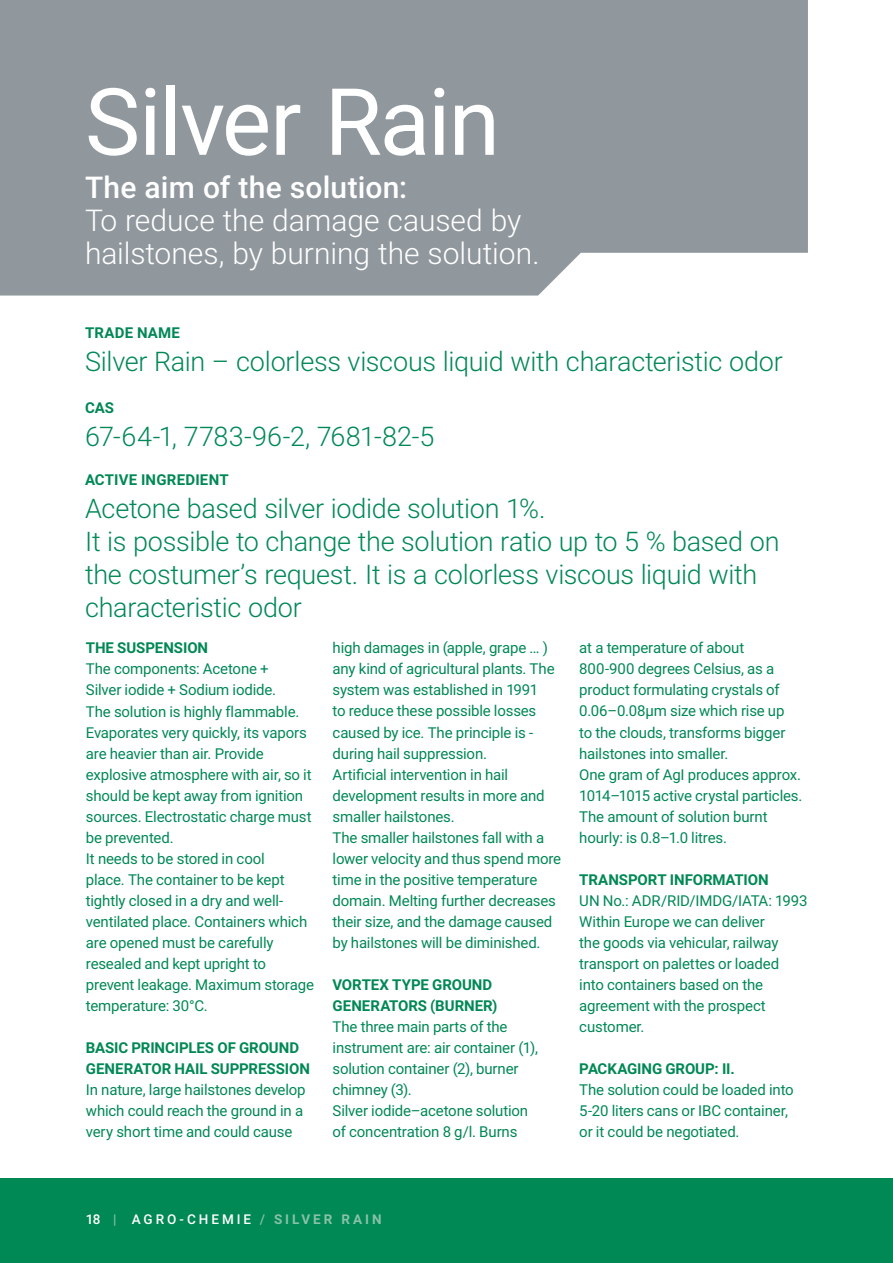
<style>
.page{position:relative;width:893px;height:1263px;background:#fff}
.page>*{position:absolute;margin:0;border:0;box-sizing:border-box;transform-origin:0 0}
.t1{font:93px "Roboto";letter-spacing:-.02em;color:#fff}
.t2{font:300 30px/33px "Roboto";color:#fff}
.t3{font:500 30px "Roboto";letter-spacing:.005em;color:#fff}
.t4{font:300 27px/33px "Roboto";letter-spacing:-.01em;color:#085}
.t5{font:15px/21px "Roboto";letter-spacing:-.01em;color:#085}
.t6{font:700 15px "Roboto";letter-spacing:.005em;color:#085}
.t7{font:500 13.5px "Roboto";letter-spacing:.215em;color:#fff}
.s1{color:#88c2a5}
.s2{font-weight:700;color:#88c2a5}
</style>
<div class="page">
<div style="left:0;top:1178px;width:893px;height:85px;background:#085"></div>
<div style="left:0;top:0;width:808px;height:296px;background:#90989e"></div>
<h1 class="t1" style="left:85px;top:57px;width:416px">Silver Rain</h1>
<h2 class="t3" style="left:85px;top:167px;width:324px">The aim of the solution:</h2>
<h2 class="t2" style="left:85px;top:203px;width:456px">To reduce the damage caused by hailstones, by burning the solution.</h2>
<p class="t6" style="left:85px;top:322px;width:11px">TRAD</p>
<p class="t6" style="left:125px;top:322px;width:57px">E NAME</p>
<h3 class="t4" style="left:85px;top:344px;width:699px">Silver Rain – colorless viscous liquid with characteristic odor</h3>
<p class="t6" style="left:85px;top:397px;width:31px">CAS</p>
<h3 class="t4" style="left:85px;top:419px;width:351px">67-64-1, 7783-96-2, 7681-82-5</h3>
<p class="t6" style="left:85px;top:469px;width:72px">ACTIVE INGR</p>
<p class="t6" style="left:177px;top:469px;width:54px">EDIENT</p>
<h3 class="t4" style="left:85px;top:491px;width:696px">Acetone based silver iodide solution 1%.<br>It is possible to change the solution ratio up to 5 % based on the costumer’s request. It is a colorless viscous liquid with characteristic odor</h3>
<p class="t6" style="left:86px;top:637px;width:113px">TH E SUSPENSION</p>
<p class="t5" style="left:86px;top:658px;width:230px">The components: Acetone +<br>Silver iodide + Sodium iodide.<br>The solution is highly flammable.<br>Evaporates very quickly, its vapors are heavier than air. Provide explosive atmosphere with air, so it should be kept away from ignition sources. Electrostatic charge must be prevented.<br>It needs to be stored in cool<br>place. The container to be kept tightly closed in a dry and well&shy;ventilated place. Containers which are opened must be carefully resealed and kept upright to prevent leakage. Maximum storage temperature: 30°C.</p>
<p class="t6" style="left:86px;top:1037px;width:164px">BASIC PRINCIPLES OF GRO</p>
<p class="t6" style="left:269px;top:1037px;width:21px">UND</p>
<p class="t6" style="left:86px;top:1058px;width:154px">GENERATOR HAIL SUPPR</p>
<p class="t6" style="left:258px;top:1058px;width:42px">ESSION</p>
<p class="t5" style="left:86px;top:1079px;width:221px">In nature, large hailstones develop which could reach the ground in a very short time and could cause</p>
<p class="t5" style="left:333px;top:637px;width:230px">high damages in (apple, grape … ) any kind of agricultural plants. The system was established in 1991<br>to reduce these possible losses caused by ice. The principle is - during hail suppression.<br>Artificial intervention in hail development results in more and smaller hailstones.<br>The smaller hailstones fall with a lower velocity and thus spend more time in the positive temperature domain. Melting further decreases their size, and the damage caused by hailstones will be diminished.</p>
<p class="t6" style="left:333px;top:974px;width:111px">VORTEX TYP E GRO</p>
<p class="t6" style="left:462px;top:974px;width:21px">UND</p>
<p class="t6" style="left:333px;top:995px;width:76px">GENERATORS</p>
<p class="t6" style="left:430px;top:995px;width:69px">(BURN ER)</p>
<p class="t5" style="left:333px;top:1016px;width:207px">The three main parts of the instrument are: air container (1), solution container (2), burner chimney (3).<br>Silver iodide–acetone solution of concentration 8 g/l. Burns</p>
<p class="t5" style="left:579px;top:637px;width:225px">at a temperature of about<br>800-900 degrees Celsius, as a product formulating crystals of<br>0.06–0.08µm size which rise up<br>to the clouds, transforms bigger hailstones into smaller.<br>One gram of AgI produces approx.<br>1014–1015 active crystal particles.<br>The amount of solution burnt hourly: is 0.8–1.0 litres.</p>
<p class="t6" style="left:579px;top:869px;width:11px">TRANSPOR</p>
<p class="t6" style="left:657px;top:869px;width:28px">T INFOR</p>
<p class="t6" style="left:712px;top:869px;width:46px">MATION</p>
<p class="t5" style="left:579px;top:889px;width:230px">UN No.: ADR/RID/IMDG/IATA: 1993<br>Within Europe we can deliver<br>the goods via vehicular, railway transport on palettes or loaded into containers based on the agreement with the prospect customer.</p>
<p class="t6" style="left:579px;top:1058px;width:20px">PACKAG</p>
<p class="t6" style="left:637px;top:1058px;width:39px">ING GRO</p>
<p class="t6" style="left:695px;top:1058px;width:41px">UP: II.</p>
<p class="t5" style="left:579px;top:1079px;width:216px">The solution could be loaded into<br>5-20 liters cans or IBC container, or it could be negotiated.</p>
<p class="t7" style="left:86px;top:1210px;width:295px">18 <span class="s1">|</span> Agro-chemie <span class="s1">/</span> <span class="s2">SILV ER RA IN</span></p>
</div>
